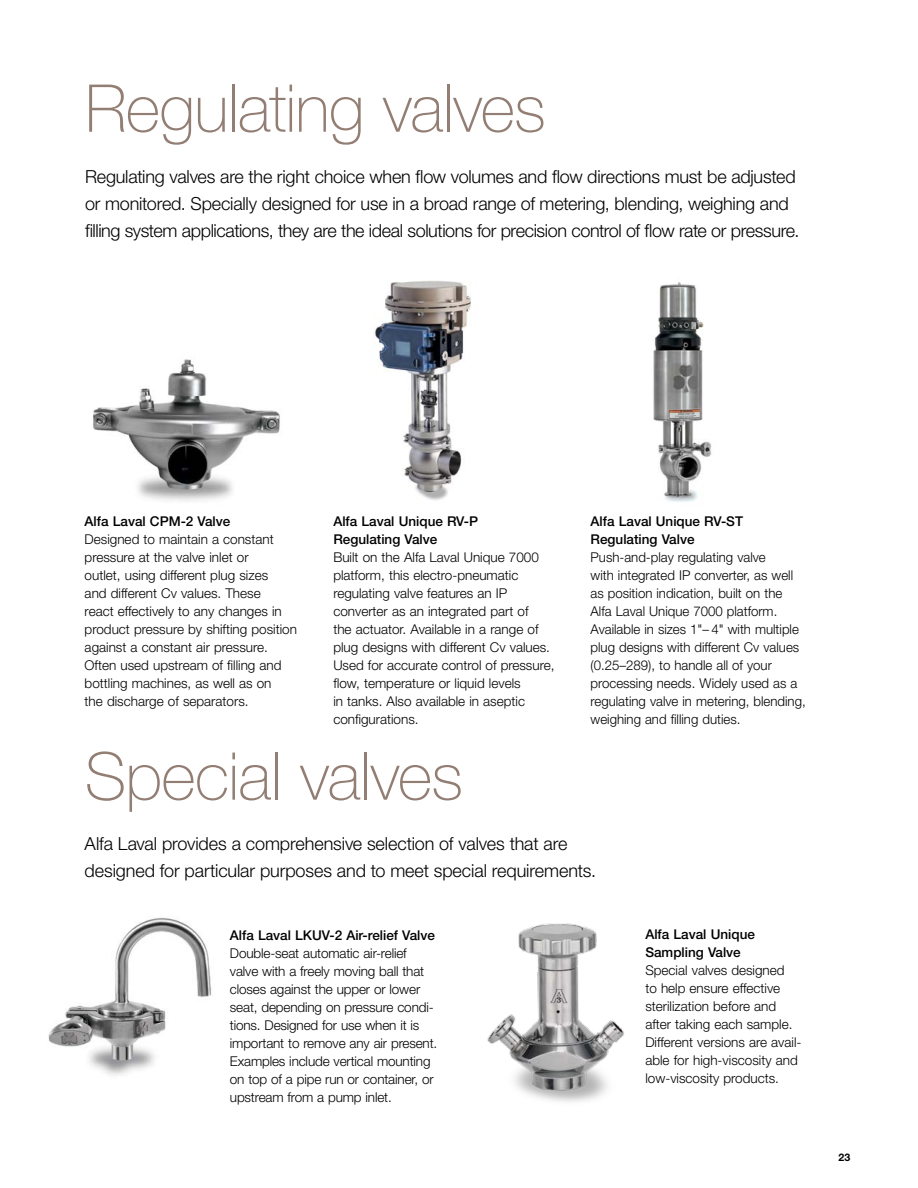
<style>
.page{position:relative;width:918px;height:1188px;background:#fff}
.page>*{position:absolute;margin:0;border:0;box-sizing:border-box;transform-origin:0 0}
.t1{font:100 66px "Helvetica Neue LT Std";letter-spacing:-.015em;color:#937e74}
.t2{font:300 18px/27px "Helvetica Neue LT Std";letter-spacing:-.01em;color:#000}
.t3{font:300 13.5px/18px "Helvetica Neue LT Std";color:#000}
.t4{font:500 13.5px/18px "Helvetica Neue LT Std";color:#000}
.t5{font:700 10.5px "Helvetica Neue LT Std";color:#000}
</style>
<div class="page">
<img style="left:487px;top:923px;width:137px;height:179px">
<img style="left:93px;top:359px;width:187px;height:142px">
<img style="left:48px;top:917px;width:164px;height:158px">
<img style="left:653px;top:282px;width:59px;height:220px">
<img style="left:374px;top:280px;width:97px;height:221px">
<h1 class="t1" style="left:85px;top:71px;width:462px">Regulating valves</h1>
<p class="t2" style="left:85px;top:163px;width:716px">Regulating valves are the right choice when flow volumes and flow directions must be adjusted or monitored. Specially designed for use in a broad range of metering, blending, weighing and filling system applications, they are the ideal solutions for precision control of flow rate or pressure.</p>
<p class="t4" style="left:85px;top:512px;width:147px">Alfa Laval CPM-2 Valve</p>
<p class="t3" style="left:85px;top:530px;width:214px">Designed to maintain a constant pressure at the valve inlet or<br>outlet, using different plug sizes<br>and different Cv values. These<br>react effectively to any changes in product pressure by shifting position against a constant air pressure.<br>Often used upstream of filling and bottling machines, as well as on<br>the discharge of separators.</p>
<p class="t4" style="left:333px;top:512px;width:146px">Alfa Laval Unique RV-P<br>Regulating Valve</p>
<p class="t3" style="left:333px;top:547px;width:223px">Built on the Alfa Laval Unique 7000 platform, this electro-pneumatic regulating valve features an IP converter as an integrated part of<br>the actuator. Available in a range of plug designs with different Cv values.<br>Used for accurate control of pressure, flow, temperature or liquid levels<br>in tanks. Also available in aseptic configurations.</p>
<p class="t4" style="left:591px;top:512px;width:154px">Alfa Laval Unique RV-ST<br>Regulating Valve</p>
<p class="t3" style="left:591px;top:548px;width:217px">Push-and-play regulating valve<br>with integrated IP converter, as well as position indication, built on the Alfa Laval Unique 7000 platform.<br>Available in sizes 1"– 4" with multiple plug designs with different Cv values (0.25–289), to handle all of your processing needs. Widely used as a regulating valve in metering, blending, weighing and filling duties.</p>
<h1 class="t1" style="left:85px;top:739px;width:380px">Special valves</h1>
<h2 class="t2" style="left:85px;top:830px;width:513px">Alfa Laval provides a comprehensive selection of valves that are designed for particular purposes and to meet special requirements.</h2>
<p class="t4" style="left:230px;top:926px;width:207px">Alfa Laval LKUV-2 Air-relief Valve</p>
<p class="t3" style="left:230px;top:943px;width:209px">Double-seat automatic air-relief valve with a freely moving ball that closes against the upper or lower seat, depending on pressure condi&shy;tions. Designed for use when it is important to remove any air present.<br>Examples include vertical mounting on top of a pipe run or container, or upstream from a pump inlet.</p>
<p class="t4" style="left:645px;top:926px;width:111px">Alfa Laval Unique<br>Sampling Valve</p>
<p class="t3" style="left:645px;top:961px;width:158px">Special valves designed<br>to help ensure effective sterilization before and after taking each sample.<br>Different versions are avail&shy;able for high-viscosity and low-viscosity products.</p>
<p class="t5" style="left:838px;top:1150px;width:14px">23</p>
</div>
